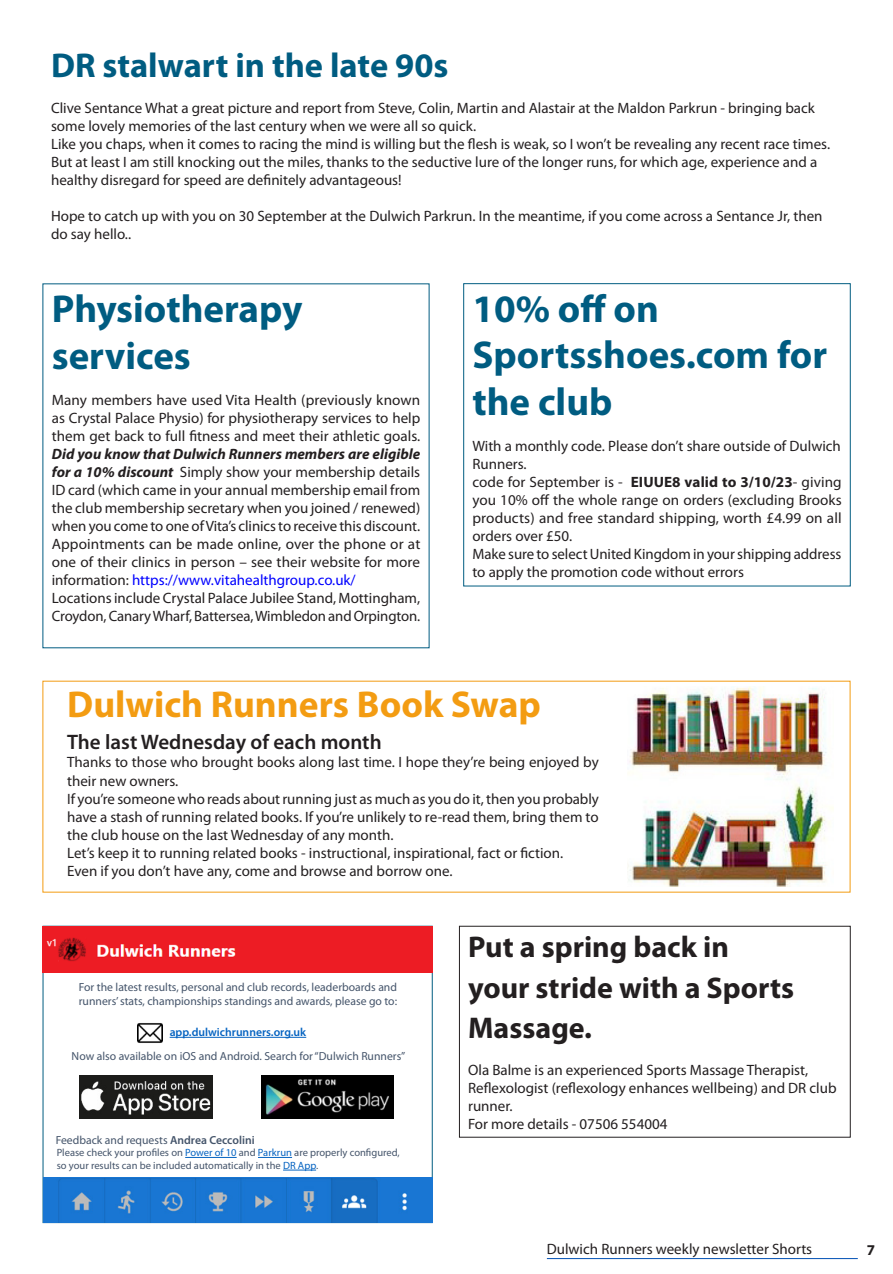
<style>
.page{position:relative;width:893px;height:1274px;background:#fff}
.page>*{position:absolute;margin:0;border:0;box-sizing:border-box;transform-origin:0 0}
.Heading_1_blue{font:700 39px/46.8px "Myriad Pro";color:#005c81}
.Blue_date{font:700 37.5px "Myriad Pro";color:#f39c12}
.Heading_1_blue-2{font:700 34.5px "Myriad Pro";color:#005c81}
.Heading_1_blue-3{font:700 30px/40.5px "Myriad Pro";color:#231f20}
.Blue_date-2{font:600 21px "Myriad Pro";color:#231f20}
.Heading_1_blue-4{font:15px/18px "Myriad Pro";color:#231f20}
.t1{font:700 15px "Myriad Pro";color:#231f20}
.t2{font:11.7px/14.1px "Myriad Pro";color:#44546a}
.t3{font:600 11.7px "Myriad Pro";color:#0563c1}
.t4{font:10.5px/12.6px "Myriad Pro";color:#44546a}
.s1{font-weight:700;font-style:italic}
.s2{color:#00f}
.s3{font-weight:700}
.s4{font-weight:600}
.s5{color:#0563c1}
</style>
<div class="page">
<hr style="left:547px;top:1258px;width:311px;height:1px;background:#0050b4">
<div style="left:463px;top:283px;width:387px;height:303px;border:1px solid #005c81"></div>
<div style="left:459px;top:926px;width:391px;height:211px;border:1px solid #231f20"></div>
<img style="left:627px;top:686px;width:206px;height:200px">
<hr style="left:170px;top:1037px;width:136px;height:1px;background:#0563c1">
<hr style="left:185px;top:1157px;width:52px;height:1px;background:#0563c1">
<hr style="left:258px;top:1157px;width:34px;height:1px;background:#0563c1">
<hr style="left:283px;top:1169px;width:33px;height:1px;background:#0563c1">
<img style="left:137px;top:1023px;width:26px;height:20px">
<img style="left:80px;top:1075px;width:132px;height:43px">
<img style="left:261px;top:1075px;width:133px;height:43px">
<img style="left:43px;top:1177px;width:389px;height:45px">
<img style="left:43px;top:926px;width:389px;height:46px">
<p class="Heading_1_blue-2" style="left:51px;top:43px;width:399px">DR stalwart in the late 90s</p>
<p class="Heading_1_blue-4" style="left:51px;top:99px;width:765px">Clive Sentance What a great picture and report from Steve, Colin, Martin and Alastair at the Maldon Parkrun - bringing back some lovely memories of the last century when we were all so quick.</p>
<p class="Heading_1_blue-4" style="left:51px;top:135px;width:781px">Like you chaps, when it comes to racing the mind is willing but the flesh is weak, so I won’t be revealing any recent race times.<br>But at least I am still knocking out the miles, thanks to the seductive lure of the longer runs, for which age, experience and a healthy disregard for speed are definitely advantageous!</p>
<p class="Heading_1_blue-4" style="left:51px;top:207px;width:773px">Hope to catch up with you on 30 September at the Dulwich Parkrun. In the meantime, if you come across a Sentance Jr, then do say hello..</p>
<p class="Heading_1_blue" style="left:52px;top:284px;width:252px">Physiotherapy services</p>
<p class="Heading_1_blue-4" style="left:52px;top:390px;width:370px;text-align:justify">Many members have used Vita Health (previously known as Crystal Palace Physio) for physiotherapy services to help them get back to full fitness and meet their athletic goals.<br><span class="s1">Did you know that Dulwich Runners members are eligible for a 10% discount</span> Simply show your membership details ID card (which came in your annual membership email from the club membership secretary when you joined / renewed) when you come to one of Vita’s clinics to receive this discount.<br>Appointments can be made online, over the phone or at one of their clinics in person – see their website for more information: <span class="s2">https://www.vitahealthgroup.co.uk/</span></p>
<p class="Heading_1_blue-4" style="left:52px;top:588px;width:370px">Locations include Crystal Palace Jubilee Stand, Mottingham,<br>Croydon, Canary Wharf, Battersea, Wimbledon and Orpington.</p>
<p class="Heading_1_blue" style="left:472px;top:284px;width:356px">10% off on<br>Sportsshoes.com for the club</p>
<p class="Heading_1_blue-4" style="left:472px;top:437px;width:370px">With a monthly code. Please don’t share outside of Dulwich<br>Runners.</p>
<p class="Heading_1_blue-4" style="left:472px;top:473px;width:371px;text-align:justify">code for September is - <span class="s3">EIUUE8 valid to 3/10/23</span>- giving you 10% off the whole range on orders (excluding Brooks products) and free standard shipping, worth £4.99 on all orders over £50.</p>
<p class="Heading_1_blue-4" style="left:472px;top:545px;width:370px">Make sure to select United Kingdom in your shipping address to apply the promotion code without errors</p>
<p class="Blue_date" style="left:67px;top:680px;width:475px">Dulwich Runners Book Swap</p>
<p class="Blue_date-2" style="left:67px;top:729px;width:316px">The last Wednesday of each month</p>
<p class="Heading_1_blue-4" style="left:67px;top:753px;width:533px">Thanks to those who brought books along last time. I hope they’re being enjoyed by their new owners.</p>
<p class="Heading_1_blue-4" style="left:67px;top:789px;width:533px;text-align:justify">If you’re someone who reads about running just as much as you do it, then you probably have a stash of running related books. If you’re unlikely to re-read them, bring them to the club house on the last Wednesday of any month.</p>
<p class="Heading_1_blue-4" style="left:67px;top:843px;width:498px">Let’s keep it to running related books - instructional, inspirational, fact or fiction.</p>
<p class="Heading_1_blue-4" style="left:67px;top:861px;width:387px">Even if you don’t have any, come and browse and borrow one.</p>
<p class="t2" style="left:79px;top:980px;width:320px">For the latest results, personal and club records, leaderboards and runners’ stats, championships standings and awards, please go to:</p>
<p class="t3" style="left:170px;top:1024px;width:138px">app.dulwichrunners.org.uk</p>
<p class="t2" style="left:72px;top:1048px;width:335px">Now also available on iOS and Android. Search for “Dulwich Runners”</p>
<p class="t2" style="left:56px;top:1132px;width:200px">Feedback and requests <span class="s4">Andrea Ceccolini</span></p>
<p class="t4" style="left:57px;top:1146px;width:345px">Please check your profiles on <span class="s5">Power of 10</span> and <span class="s5">Parkrun</span> are properly configured, so your results can be included automatically in the <span class="s5">DR App</span>.</p>
<p class="Heading_1_blue-3" style="left:468px;top:926px;width:328px">Put a spring back in your stride with a Sports<br>Massage.</p>
<p class="Heading_1_blue-4" style="left:468px;top:1060px;width:370px">Ola Balme is an experienced Sports Massage Therapist,<br>Reflexologist (reflexology enhances wellbeing) and DR club runner.</p>
<p class="Heading_1_blue-4" style="left:468px;top:1114px;width:201px">For more details - 07506 554004</p>
<p class="Heading_1_blue-4" style="left:547px;top:1239px;width:267px">Dulwich Runners weekly newsletter Shorts</p>
<p class="t1" style="left:867px;top:1240px;width:10px">7</p>
</div>
